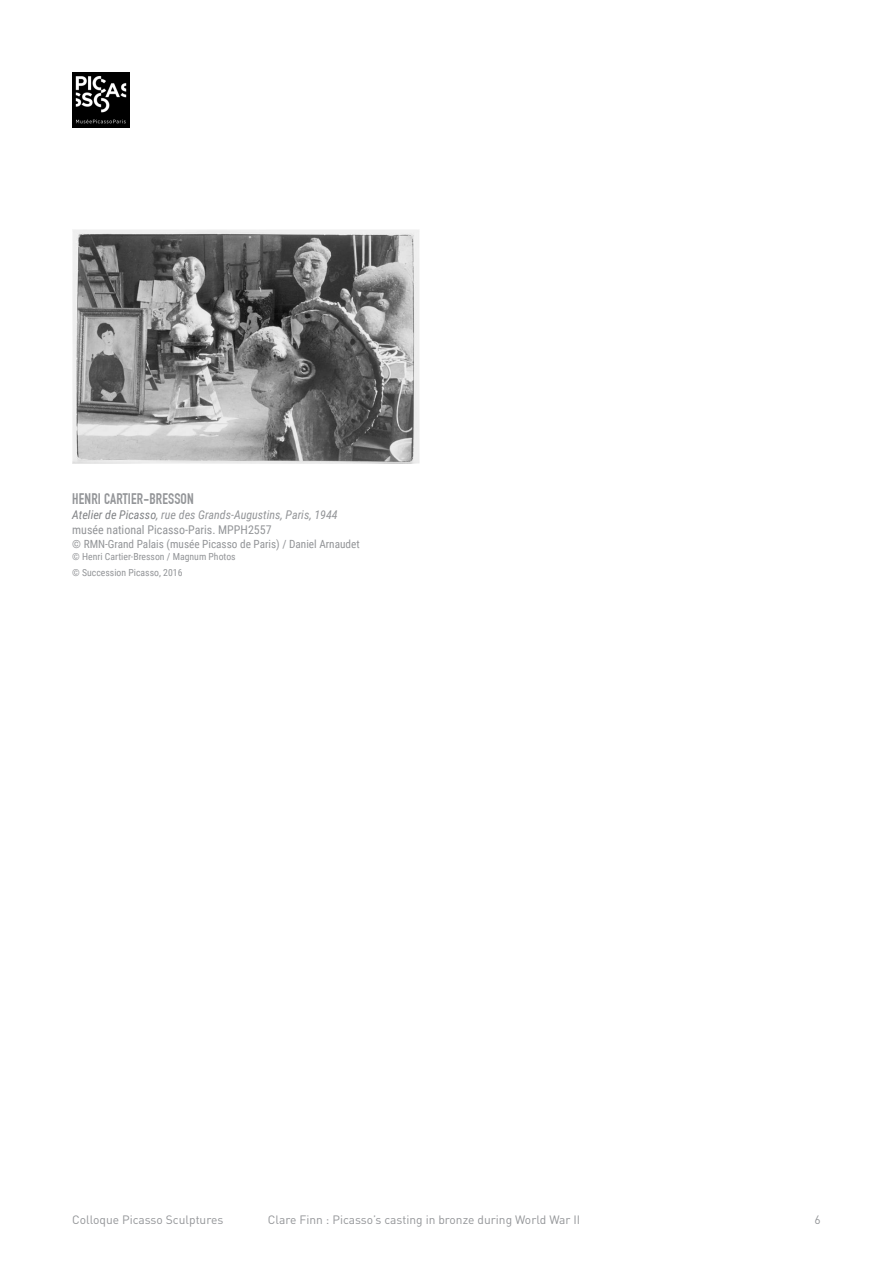
<style>
.page{position:relative;width:893px;height:1263px;background:#fff}
.page>*{position:absolute;margin:0;border:0;box-sizing:border-box;transform-origin:0 0}
._03_Legende_Artiste{font:700 15px "DIN Condensed";letter-spacing:.01em;color:#939598}
._04_TC_Colloque{font:12px "DIN";color:#939598}
._03_Legende_Titre_oe{font:italic 12px "Roboto Condensed";color:#939598}
._03_Legende_Techniqu{font:12px "Roboto Condensed";color:#939598}
._04_TC_Folio{font:12px "DIN";color:#939598}
._03_Legende_Localisa{font:11.25px "Roboto Condensed";color:#939598}
._03_Legende_Dation{font:9.75px "Roboto Condensed";color:#939598}
._03_Legende_Credits{font:9.75px "Roboto Condensed";color:#939598}
.s1{color:#808285}
</style>
<div class="page">
<img style="left:72px;top:72px;width:57px;height:56px">
<img style="left:72px;top:230px;width:347px;height:233px">
<p class="_03_Legende_Artiste" style="left:72px;top:489px;width:123px">HENRI CARTIER-BRESSON</p>
<p class="_03_Legende_Titre_oe" style="left:72px;top:506px;width:267px"><span class="s1">Atelier de Picasso</span>, rue des Grands-Augustins, Paris, 1944</p>
<p class="_03_Legende_Techniqu" style="left:72px;top:521px;width:201px">musée national Picasso-Paris. MPPH2557</p>
<p class="_03_Legende_Localisa" style="left:72px;top:536px;width:289px">© RMN-Grand Palais (musée Picasso de Paris) / Daniel Arnaudet</p>
<p class="_03_Legende_Dation" style="left:72px;top:550px;width:165px">© Henri Cartier-Bresson / Magnum Photos</p>
<p class="_03_Legende_Credits" style="left:72px;top:566px;width:112px">© Succession Picasso, 2016</p>
<p class="_04_TC_Colloque" style="left:72px;top:1212px;width:153px">Colloque Picasso Sculptures</p>
<p class="_04_TC_Colloque" style="left:268px;top:1212px;width:314px">Clare Finn : Picasso’s casting in bronze during World War II</p>
<p class="_04_TC_Folio" style="left:814px;top:1212px;width:8px">6</p>
</div>
